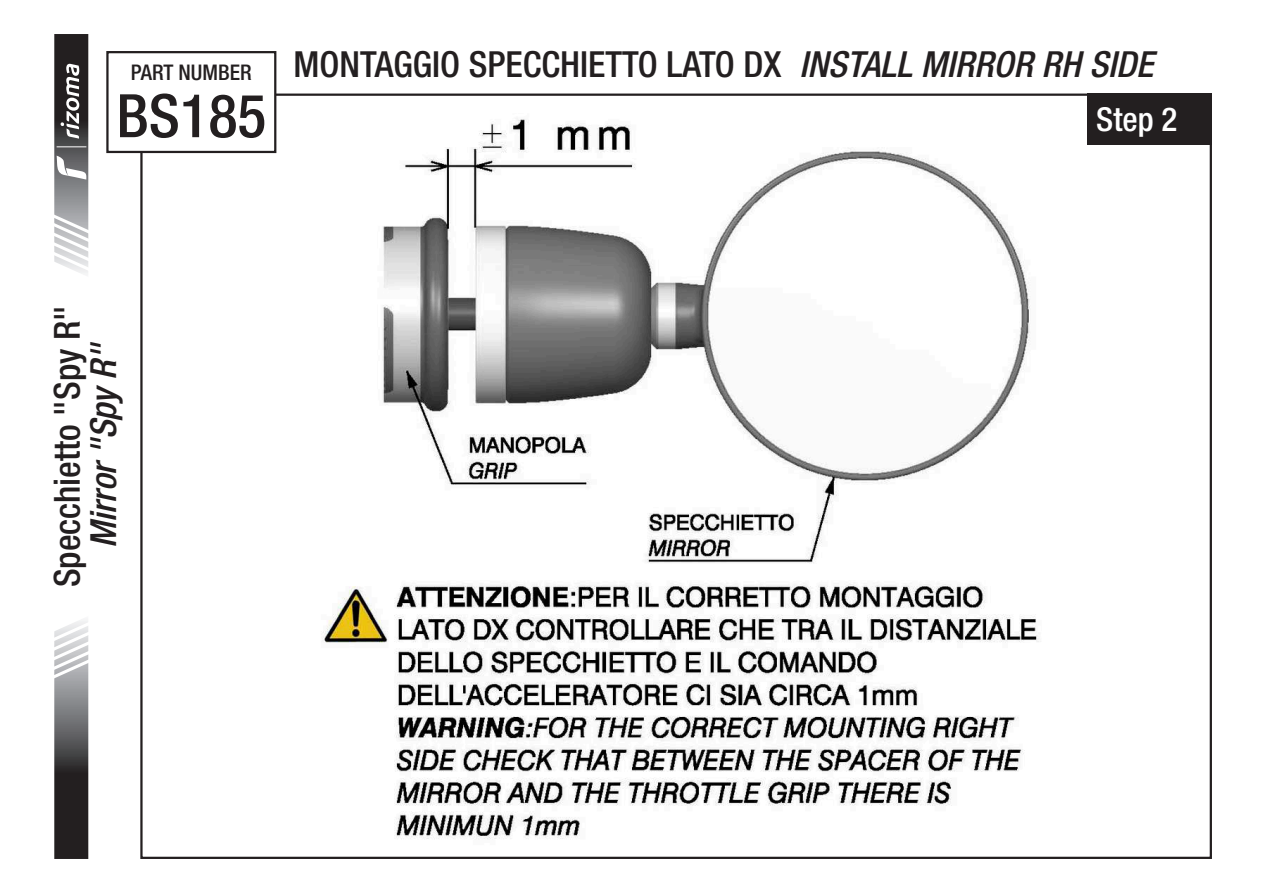
<style>
.page{position:relative;width:1263px;height:893px;background:#fff}
.page>*{position:absolute;margin:0;border:0;box-sizing:border-box;transform-origin:0 0}
.t1{font:500 condensed 60px "Helvetica Neue LT Std";color:#231f20}
.t2{font:500 condensed 36px "Helvetica Neue LT Std";color:#231f20}
.t3{font:italic 500 condensed 36px "Helvetica Neue LT Std";color:#231f20}
.t4{font:500 condensed 33px "Helvetica Neue LT Std";color:#fff}
.t5{font:500 condensed 21.6px "Helvetica Neue LT Std";color:#231f20}
.s1{font-style:italic}
</style>
<div class="page">
<img style="left:322px;top:118px;width:717px;height:722px">
<div style="left:1088px;top:94px;width:124px;height:51px;background:#231f20"></div>
<svg style="left:54px;top:620px;width:35px;height:239px;background:#706f70"></svg>
<svg style="left:54px;top:34px;width:35px;height:240px"></svg>
<div style="left:106px;top:51px;width:170px;height:102px;border:2px solid #231f20"></div>
<p class="t5" style="left:131px;top:59px;width:122px">PART NUMBER</p>
<h1 class="t1" style="left:116px;top:80px;width:151px">BS185</h1>
<p class="t2" style="left:293px;top:42px;width:861px">MONTAGGIO SPECCHIETTO LATO DX <span class="s1">INSTALL MIRROR RH SIDE</span></p>
<p class="t4" style="left:1096px;top:99px;width:83px">Step 2</p>
<p class="t2" style="left:46px;top:587px;width:283px;rotate:-90deg">Specchietto "Spy R"</p>
<p class="t3" style="left:82px;top:548px;width:207px;rotate:-90deg">Mirror "Spy R"</p>
</div>
